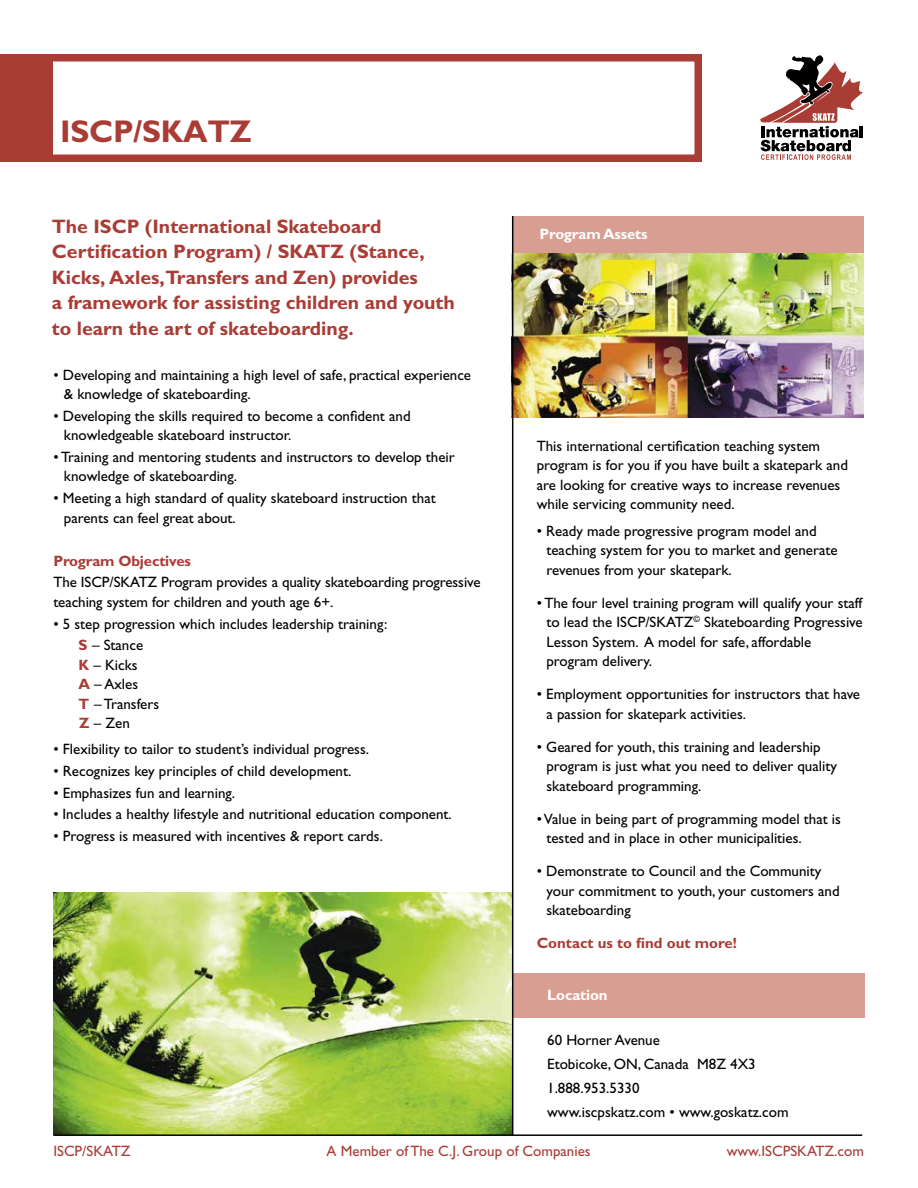
<style>
.page{position:relative;width:918px;height:1188px;background:#fff}
.page>*{position:absolute;margin:0;border:0;box-sizing:border-box;transform-origin:0 0}
.t1{font:700 31.5px "Gill Sans";letter-spacing:-.01em;color:#a93d36}
.t2{font:700 19.5px/25.5px "Gill Sans";color:#a93d36}
.t3{font:15px/19.5px "Gill Sans";color:#000}
.t4{font:15px "Gill Sans";color:#a93d36}
.t5{font:700 15px "Gill Sans";letter-spacing:-.01em;color:#a93d36}
.t6{font:700 15px "Gill Sans";letter-spacing:-.01em;color:#fff}
.s1{font-weight:700;color:#a93d36}
</style>
<div class="page">
<img style="left:53px;top:893px;width:459px;height:241px">
<div style="left:512px;top:216px;width:352px;height:39px;background:#d89e91"></div>
<img style="left:513px;top:254px;width:350px;height:164px">
<div style="left:513px;top:973px;width:351px;height:44px;background:#d89e91"></div>
<hr style="left:512px;top:216px;width:1px;height:919px;background:#000">
<hr style="left:53px;top:1134px;width:809px;height:2px;background:#000">
<svg style="left:760px;top:55px;width:103px;height:105px"></svg>
<svg style="left:53px;top:54px;width:649px;height:108px"></svg>
<div style="left:0;top:54px;width:53px;height:108px;background:#a93d36"></div>
<h1 class="t1" style="left:60px;top:113px;width:193px">ISCP/SKATZ</h1>
<h2 class="t2" style="left:52px;top:213px;width:331px">The ISCP (International Skateboard</h2>
<p class="t6" style="left:540px;top:225px;width:110px">Program Assets</p>
<h2 class="t2" style="left:52px;top:239px;width:405px">Certification Program) / SKATZ (Stance, Kicks, Axles,Transfers and Zen) provides<br>a framework for assisting children and youth to learn the art of skateboarding.</h2>
<p class="t3" style="left:64px;top:365px;width:409px;text-indent:-10px">• Developing and maintaining a high level of safe, practical experience &amp; knowledge of skateboarding.</p>
<p class="t3" style="left:64px;top:406px;width:348px;text-indent:-10px">• Developing the skills required to become a confident and knowledgeable skateboard instructor.</p>
<p class="t3" style="left:64px;top:447px;width:392px;text-indent:-10px">• Training and mentoring students and instructors to develop their knowledge of skateboarding.</p>
<p class="t3" style="left:64px;top:488px;width:373px;text-indent:-10px">• Meeting a high standard of quality skateboard instruction that parents can feel great about.</p>
<p class="t5" style="left:53px;top:552px;width:139px">Program Objectives</p>
<p class="t3" style="left:53px;top:573px;width:429px">The ISCP/SKATZ Program provides a quality skateboarding progressive teaching system for children and youth age 6+.</p>
<p class="t3" style="left:78px;top:613px;width:311px;line-height:21.6px;text-indent:-25px">• 5 step progression which includes leadership training:<br><span class="s1">S</span> – Stance</p>
<p class="t3" style="left:78px;top:655px;width:82px"><span class="s1">K</span> – Kicks<br><span class="s1">A</span> – Axles<br><span class="s1">T</span> – Transfers<br><span class="s1">Z</span> – Zen</p>
<p class="t3" style="left:53px;top:740px;width:317px">• Flexibility to tailor to student’s individual progress.</p>
<p class="t3" style="left:53px;top:761px;width:299px">• Recognizes key principles of child development.</p>
<p class="t3" style="left:53px;top:783px;width:183px">• Emphasizes fun and learning.</p>
<p class="t3" style="left:53px;top:805px;width:400px">• Includes a healthy lifestyle and nutritional education component.</p>
<p class="t3" style="left:53px;top:826px;width:331px">• Progress is measured with incentives &amp; report cards.</p>
<p class="t3" style="left:537px;top:436px;width:313px">This international certification teaching system program is for you if you have built a skatepark and are looking for creative ways to increase revenues while servicing community need.</p>
<p class="t3" style="left:546px;top:521px;width:293px;text-indent:-10px">• Ready made progressive program model and teaching system for you to market and generate revenues from your skatepark.</p>
<p class="t3" style="left:546px;top:593px;width:318px;text-indent:-10px">• The four level training program will qualify your staff to lead the ISCP/SKATZ<sup>©</sup> Skateboarding Progressive Lesson System. A model for safe, affordable program delivery.</p>
<p class="t3" style="left:546px;top:684px;width:315px;text-indent:-10px">• Employment opportunities for instructors that have a passion for skatepark activities.</p>
<p class="t3" style="left:546px;top:737px;width:292px;text-indent:-10px">• Geared for youth, this training and leadership program is just what you need to deliver quality skateboard programming.</p>
<p class="t3" style="left:546px;top:809px;width:296px;text-indent:-10px">• Value in being part of programming model that is tested and in place in other municipalities.</p>
<p class="t3" style="left:546px;top:861px;width:295px;text-indent:-10px">• Demonstrate to Council and the Community your commitment to youth, your customers and skateboarding</p>
<p class="t5" style="left:537px;top:934px;width:202px">Contact us to find out more!</p>
<p class="t6" style="left:547px;top:986px;width:62px">Location</p>
<p class="t3" style="left:547px;top:1028px;width:243px;line-height:24px">60 Horner Avenue<br>Etobicoke, ON, Canada M8Z 4X3<br>1.888.953.5330<br>www.iscpskatz.com • www.goskatz.com</p>
<p class="t4" style="left:53px;top:1143px;width:79px">ISCP/SKATZ</p>
<p class="t4" style="left:327px;top:1143px;width:266px">A Member of The C.J. Group of Companies</p>
<p class="t4" style="left:727px;top:1143px;width:139px">www.ISCPSKATZ.com</p>
</div>
